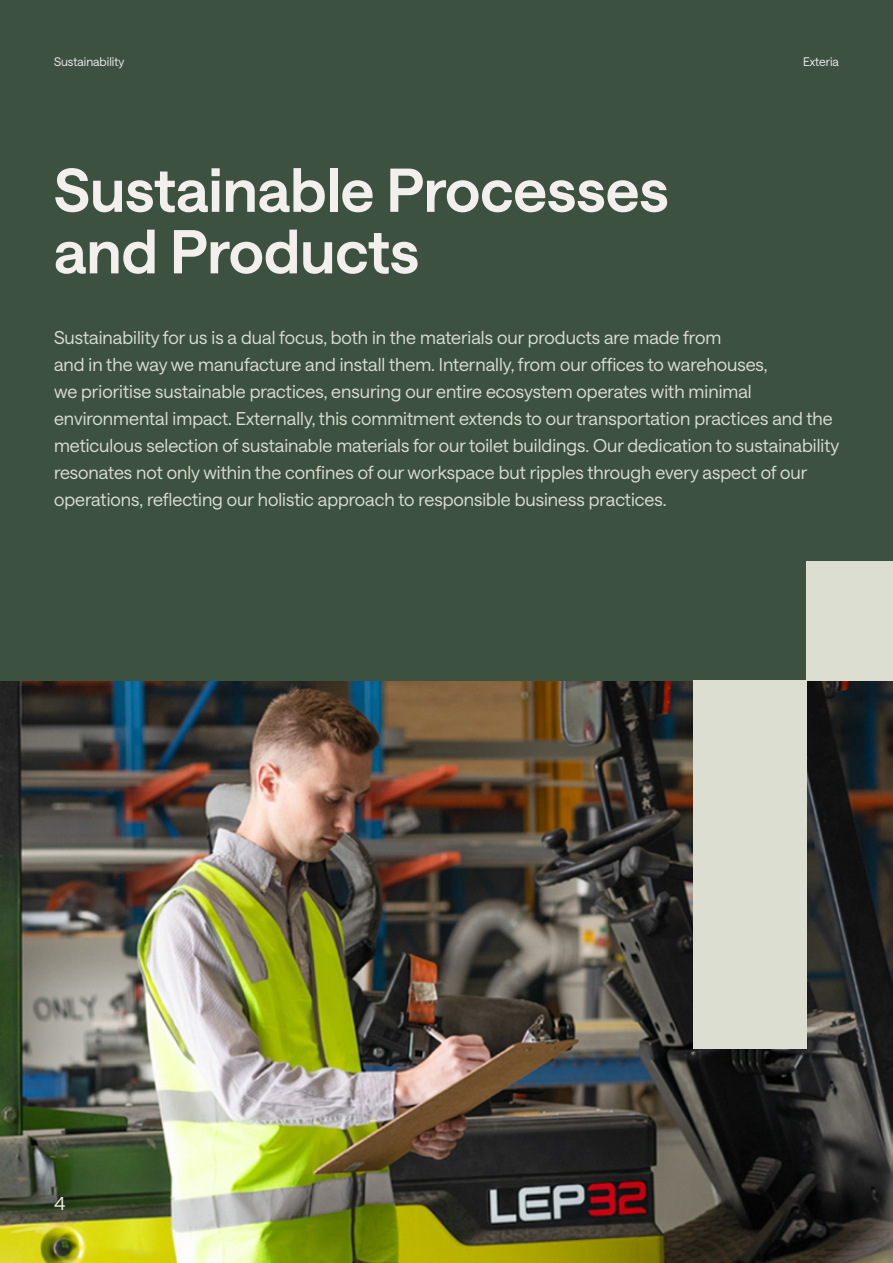
<style>
.page{position:relative;width:893px;height:1263px;background:#fff}
.page>*{position:absolute;margin:0;border:0;box-sizing:border-box;transform-origin:0 0}
.t1{font:600 60px/61.5px "Saans";color:#f2efec}
.t2{font:18px/27px "Saans";color:#dcded2}
.t3{font:18px "Saans";color:#f2efec}
.t4{font:12px "Saans";color:#f2efec}
</style>
<div class="page">
<img style="left:0;top:680px;width:893px;height:583px">
<div style="left:0;top:0;width:893px;height:680px;background:#3c513f"></div>
<div style="left:693px;top:680px;width:113px;height:368px;background:#dcded2"></div>
<div style="left:806px;top:561px;width:87px;height:119px;background:#dcded2"></div>
<p class="t4" style="left:54px;top:53px;width:72px">Sustainability</p>
<p class="t4" style="left:803px;top:53px;width:37px">Exteria</p>
<h1 class="t1" style="left:54px;top:155px;width:616px">Sustainable Processes and Products</h1>
<p class="t2" style="left:54px;top:323px;width:787px">Sustainability for us is a dual focus, both in the materials our products are made from<br>and in the way we manufacture and install them. Internally, from our offices to warehouses,<br>we prioritise sustainable practices, ensuring our entire ecosystem operates with minimal environmental impact. Externally, this commitment extends to our transportation practices and the meticulous selection of sustainable materials for our toilet buildings. Our dedication to sustainability resonates not only within the confines of our workspace but ripples through every aspect of our operations, reflecting our holistic approach to responsible business practices.</p>
<p class="t3" style="left:54px;top:1190px;width:13px">4</p>
</div>
